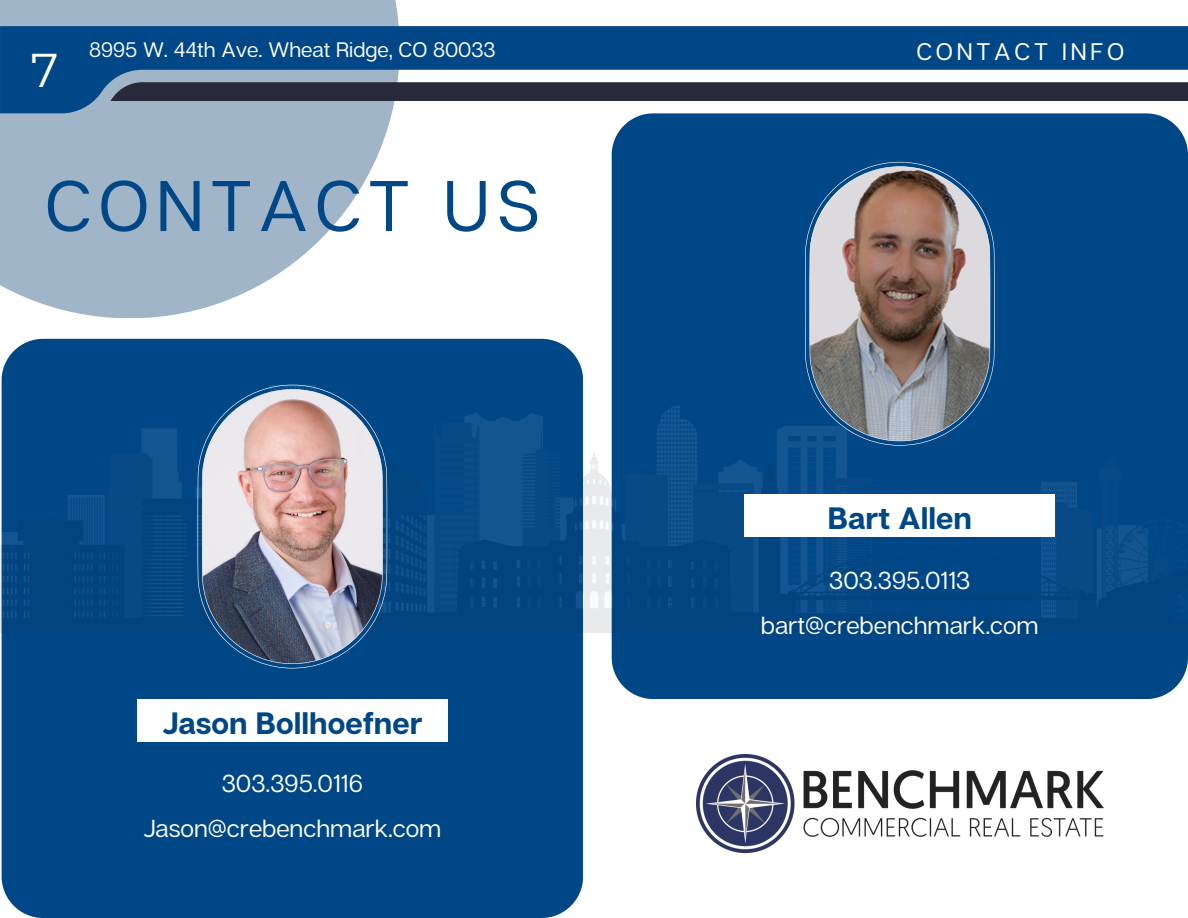
<style>
.page{position:relative;width:1188px;height:918px;background:#fff}
.page>*{position:absolute;margin:0;border:0;box-sizing:border-box;transform-origin:0 0}
.t1{font:71.4px "Articulat CF";letter-spacing:.095em;color:#004787}
.t2{font:47.25px "Montserrat";color:#fff}
.t3{font:700 30.9px "Articulat CF";color:#004787}
.t4{font:24.6px/45px "Articulat CF";color:#fff;text-align:center}
.t5{font:24px "Articulat CF";letter-spacing:.16em;color:#fff}
.t6{font:21px "Articulat CF";color:#fff}
</style>
<div class="page">
<svg style="left:0;top:0;width:399px;height:318px;fill:#a0b5c7"></svg>
<svg style="left:1px;top:840px;width:36px;height:78px"></svg>
<div style="left:612px;top:113px;width:576px;height:586px;background:#004787;border-radius:42px"></div>
<svg style="left:0;top:26px;width:1188px;height:87px;fill:#004787"></svg>
<div style="left:110px;top:82px;width:1078px;height:19px;background:#282939"></div>
<div style="left:2px;top:339px;width:581px;height:579px;background:#004787;border-radius:42px"></div>
<svg style="left:464px;top:413px;width:59px;height:32px;fill:#135590"></svg>
<svg style="left:141px;top:428px;width:36px;height:17px"></svg>
<svg style="left:464px;top:423px;width:15px;height:22px"></svg>
<svg style="left:523px;top:406px;width:282px;height:39px"></svg>
<svg style="left:0;top:445px;width:1148px;height:188px"></svg>
<div style="left:745px;top:494px;width:310px;height:43px;background:#fff"></div>
<div style="left:137px;top:699px;width:311px;height:43px;background:#fff"></div>
<svg style="left:805px;top:162px;width:190px;height:284px"></svg>
<img style="left:197px;top:385px;width:191px;height:283px">
<img style="left:696px;top:754px;width:407px;height:99px">
<p class="t2" style="left:31px;top:41px;width:29px">7</p>
<p class="t6" style="left:89px;top:37px;width:408px">8995 W. 44th Ave. Wheat Ridge, CO 80033</p>
<p class="t5" style="left:916px;top:37px;width:209px">CONTACT INFO</p>
<h3 class="t1" style="left:45px;top:161px;width:497px">CONTACT US</h3>
<h1 class="t3" style="left:162px;top:704px;width:262px">Jason Bollhoefner</h1>
<p class="t4" style="left:143px;top:760px;width:300px">303.395.0116<br>Jason@crebenchmark.com</p>
<h4 class="t3" style="left:828px;top:499px;width:146px">Bart Allen</h4>
<p class="t4" style="left:761px;top:558px;width:279px">303.395.0113 bart@crebenchmark.com</p>
</div>
